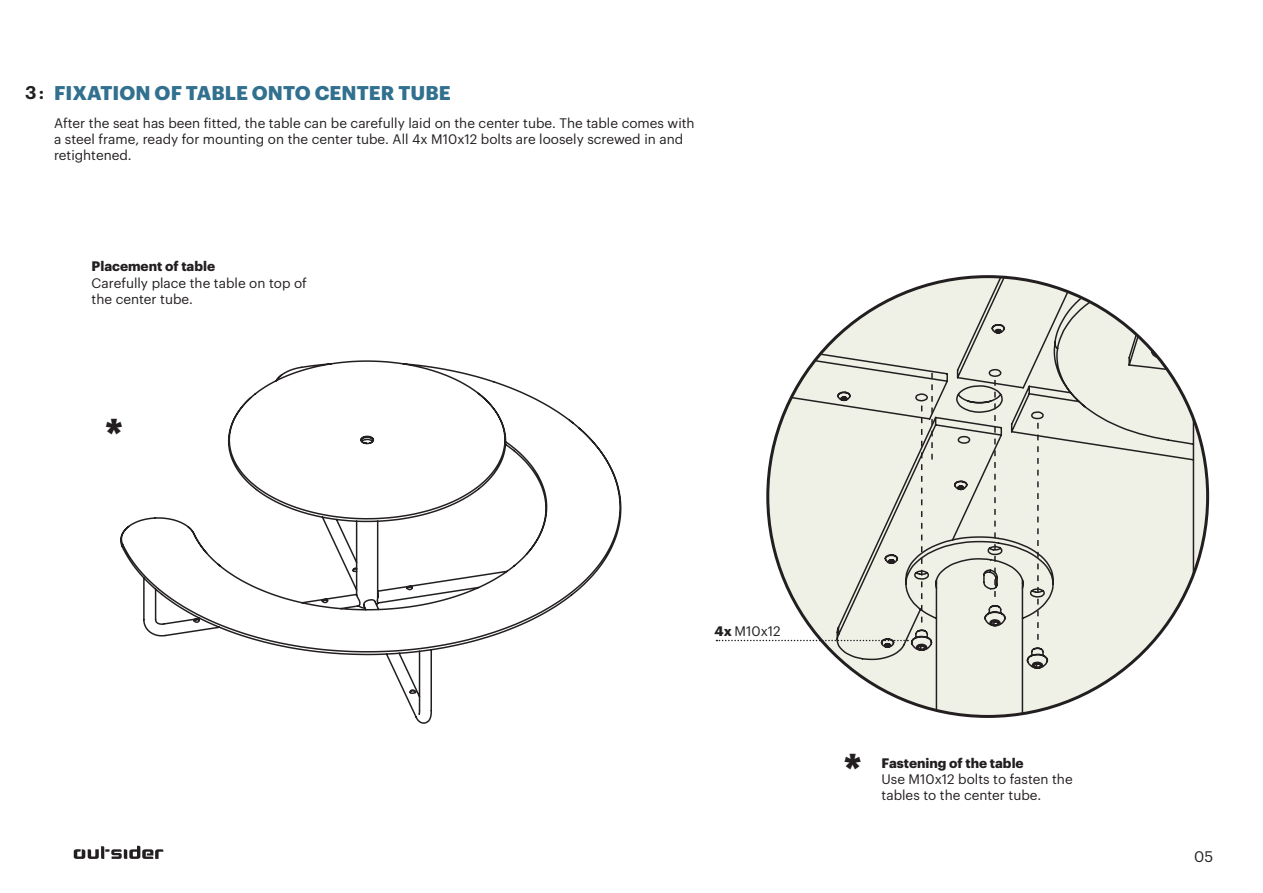
<style>
.page{position:relative;width:1263px;height:893px;background:#fff}
.page>*{position:absolute;margin:0;border:0;box-sizing:border-box;transform-origin:0 0}
.t1{font:700 42px "Graphik";color:#231f20}
.t2{font:700 19.5px "Graphik";letter-spacing:.005em;color:#31708f}
.t3{font:600 18px "Graphik";color:#231f20}
.t4{font:15px "Graphik";color:#231f20}
.t5{font:13.5px/16.2px "Graphik";color:#231f20}
.t6{font:700 13.5px "Graphik";color:#231f20}
.s1{font-weight:700}
</style>
<div class="page">
<svg style="left:74px;top:846px;width:89px;height:13px"></svg>
<svg style="left:120px;top:360px;width:502px;height:364px"></svg>
<svg style="left:768px;top:277px;width:439px;height:439px"></svg>
<svg style="left:921px;top:406px;width:1px;height:216px"></svg>
<svg style="left:994px;top:380px;width:2px;height:217px"></svg>
<svg style="left:1037px;top:423px;width:2px;height:217px"></svg>
<svg style="left:931px;top:373px;width:2px;height:87px"></svg>
<svg style="left:716px;top:640px;width:192px;height:1px"></svg>
<p class="t3" style="left:25px;top:78px;width:21px">3 :</p>
<p class="t2" style="left:54px;top:78px;width:398px">FIXATION OF TABLE ONTO CENTER TUBE</p>
<p class="t5" style="left:54px;top:113px;width:642px">After the seat has been fitted, the table can be carefully laid on the center tube. The table comes with a steel frame, ready for mounting on the center tube. All 4x M10x12 bolts are loosely screwed in and retightened.</p>
<p class="t6" style="left:92px;top:256px;width:125px">Placement of table</p>
<p class="t5" style="left:92px;top:273px;width:217px">Carefully place the table on top of the center tube.</p>
<p class="t1" style="left:105px;top:403px;width:20px">*</p>
<p class="t5" style="left:715px;top:622px;width:68px"><span class="s1">4x</span> M10x12</p>
<p class="t1" style="left:843px;top:737px;width:20px">*</p>
<p class="t6" style="left:881px;top:752px;width:144px">Fastening of the table</p>
<p class="t5" style="left:881px;top:770px;width:193px">Use M10x12 bolts to fasten the tables to the center tube.</p>
<p class="t4" style="left:1194px;top:845px;width:21px">05</p>
</div>
